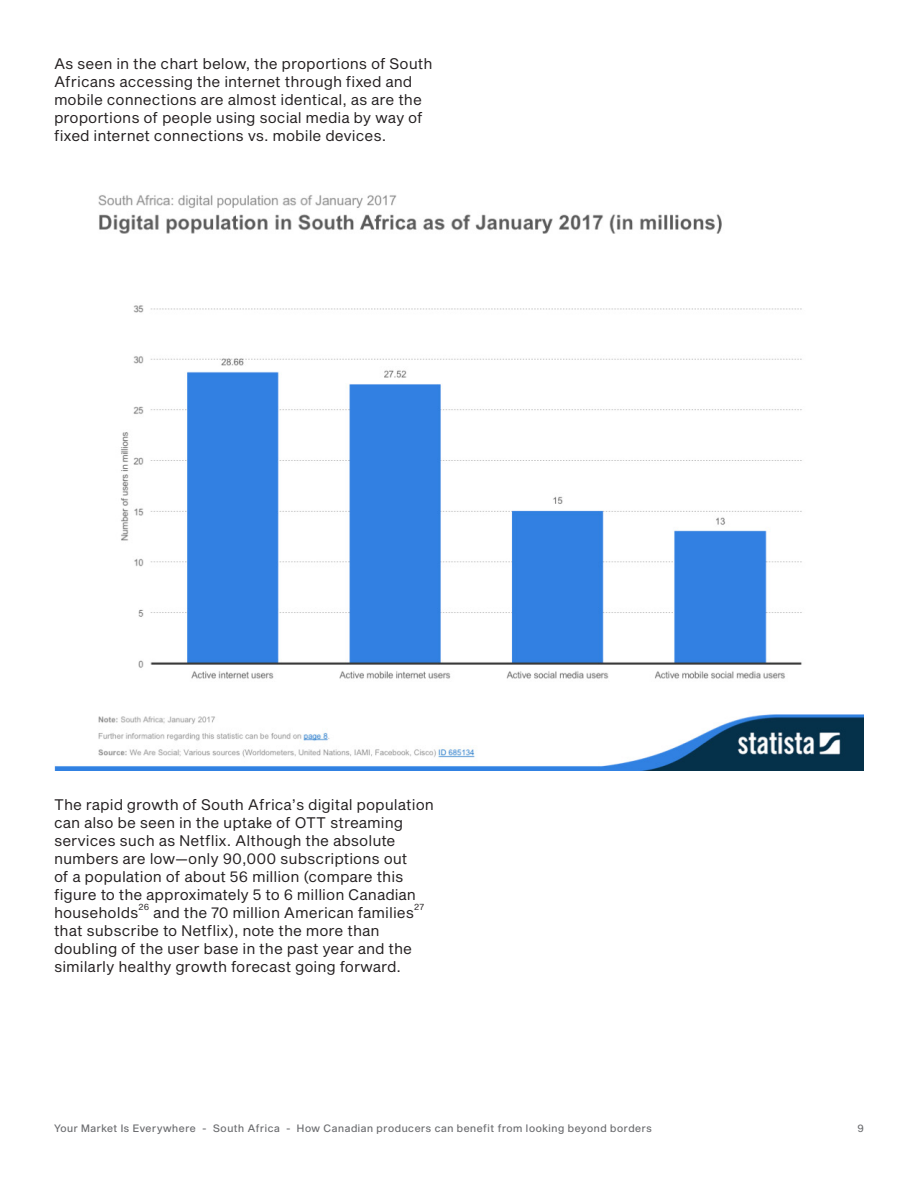
<style>
.page{position:relative;width:918px;height:1188px;background:#fff}
.page>*{position:absolute;margin:0;border:0;box-sizing:border-box;transform-origin:0 0}
.t1{font:15px/18px "Sequel Sans Book Body Text";color:#231f20}
.t2{font:10.5px "Sequel Sans Roman Headline";letter-spacing:.06em;color:#6c6d70}
.t3{font:8.7px "Sequel Sans Book Body Text";color:#231f20}
</style>
<div class="page">
<img style="left:54px;top:195px;width:810px;height:576px">
<p class="t1" style="left:54px;top:55px;width:380px">As seen in the chart below, the proportions of South Africans accessing the internet through fixed and mobile connections are almost identical, as are the proportions of people using social media by way of fixed internet connections vs. mobile devices.</p>
<p class="t1" style="left:54px;top:796px;width:381px">The rapid growth of South Africa’s digital population can also be seen in the uptake of OTT streaming services such as Netflix. Although the absolute numbers are low—only 90,000 subscriptions out<br>of a population of about 56 million (compare this figure to the approximately 5 to 6 million Canadian households</p>
<p class="t3" style="left:139px;top:900px;width:12px">26</p>
<p class="t3" style="left:414px;top:900px;width:11px">27</p>
<p class="t1" style="left:153px;top:904px;width:263px">and the 70 million American families</p>
<p class="t1" style="left:54px;top:922px;width:360px">that subscribe to Netflix), note the more than doubling of the user base in the past year and the similarly healthy growth forecast going forward.</p>
<p class="t2" style="left:54px;top:1121px;width:599px">Your Market Is Everywhere - South Africa - How Canadian producers can benefit from looking beyond borders</p>
<p class="t2" style="left:858px;top:1121px;width:8px">9</p>
</div>
